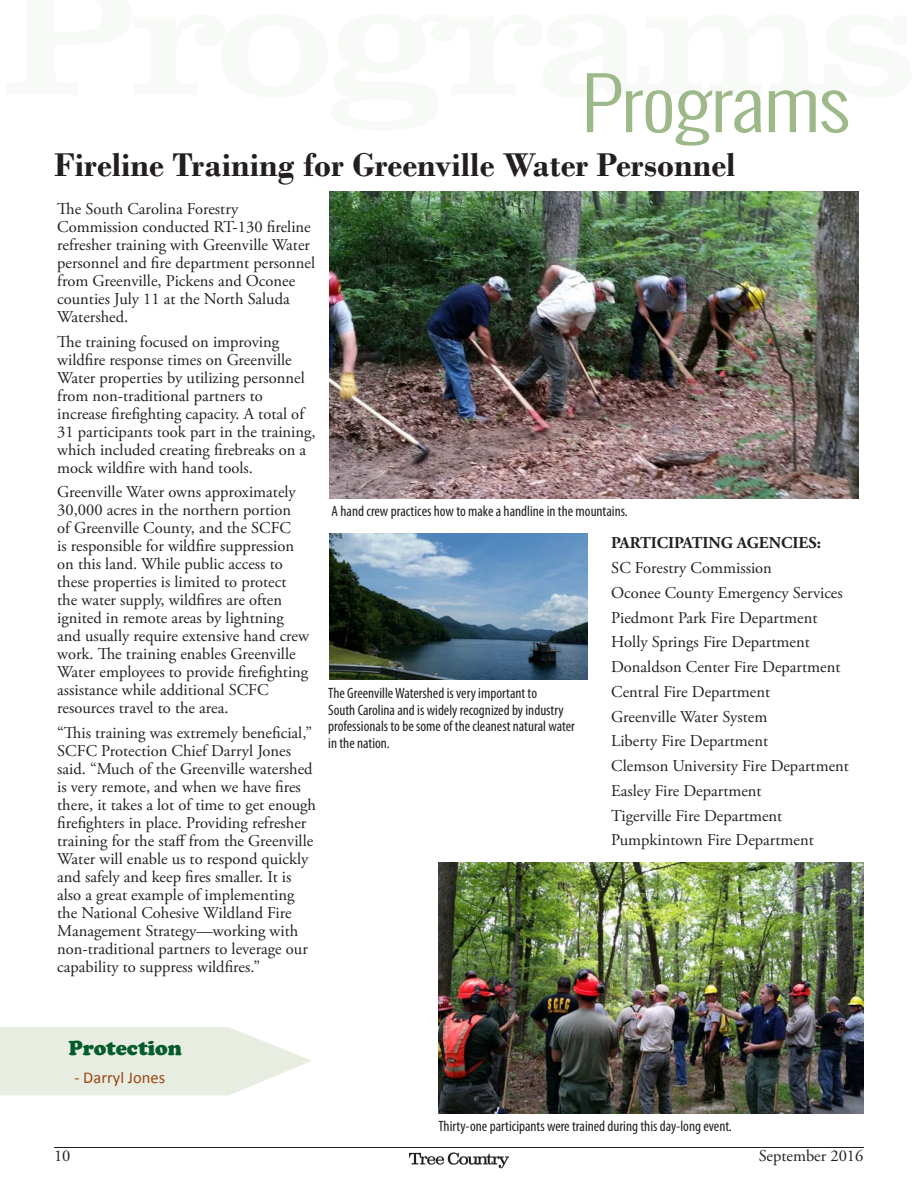
<style>
.page{position:relative;width:918px;height:1188px;background:#fff}
.page>*{position:absolute;margin:0;border:0;box-sizing:border-box;transform-origin:0 0}
.t1{font:700 34.5px "Bodoni";color:#231f20}
.arrow-program{font:900 21px "Cooper";color:#055b2b}
.body{font:16.5px/18px "Adobe Garamond Pro";color:#231f20}
.body-2{font:700 16.5px "Adobe Garamond Pro";color:#231f20}
.arrow-name{font:16.5px "Calibri";color:#9b4613}
.t2{font:condensed 15px/16.5px "Myriad Pro";color:#231f20}
</style>
<div class="page">
<svg style="left:409px;top:1152px;width:100px;height:16px"></svg>
<hr style="left:54px;top:1147px;width:810px;height:1px;background:#231f20">
<img style="left:330px;top:191px;width:529px;height:307px">
<img style="left:329px;top:534px;width:259px;height:145px">
<img style="left:438px;top:863px;width:426px;height:250px">
<svg style="left:587px;top:73px;width:261px;height:73px"></svg>
<svg style="left:0;top:1027px;width:312px;height:68px;background:#eaefe5"></svg>
<p class="t1" style="left:54px;top:144px;width:683px">Fireline Training for Greenville Water Personnel</p>
<p class="body" style="left:57px;top:200px;width:259px">The South Carolina Forestry Commission conducted RT-130 fireline refresher training with Greenville Water personnel and fire department personnel from Greenville, Pickens and Oconee counties July 11 at the North Saluda Watershed.</p>
<p class="body" style="left:57px;top:333px;width:260px">The training focused on improving wildfire response times on Greenville Water properties by utilizing personnel from non-traditional partners to increase firefighting capacity. A total of 31 participants took part in the training, which included creating firebreaks on a mock wildfire with hand tools.</p>
<p class="body" style="left:57px;top:484px;width:253px">Greenville Water owns approximately 30,000 acres in the northern portion<br>of Greenville County, and the SCFC<br>is responsible for wildfire suppression on this land. While public access to these properties is limited to protect the water supply, wildfires are often ignited in remote areas by lightning and usually require extensive hand crew work. The training enables Greenville Water employees to provide firefighting assistance while additional SCFC resources travel to the area.</p>
<p class="body" style="left:57px;top:724px;width:260px">“This training was extremely beneficial,” SCFC Protection Chief Darryl Jones said. “Much of the Greenville watershed is very remote, and when we have fires there, it takes a lot of time to get enough firefighters in place. Providing refresher training for the staff from the Greenville Water will enable us to respond quickly and safely and keep fires smaller. It is also a great example of implementing the National Cohesive Wildland Fire Management Strategy—working with non-traditional partners to leverage our capability to suppress wildfires.”</p>
<p class="t2" style="left:332px;top:503px;width:298px">A hand crew practices how to make a handline in the mountains.</p>
<p class="t2" style="left:328px;top:685px;width:248px">The Greenville Watershed is very important to<br>South Carolina and is widely recognized by industry professionals to be some of the cleanest natural water in the nation.</p>
<p class="body-2" style="left:611px;top:534px;width:211px">PARTICIPATING AGENCIES:</p>
<p class="body" style="left:611px;top:560px;width:162px">SC Forestry Commission</p>
<p class="body" style="left:611px;top:584px;width:233px">Oconee County Emergency Services</p>
<p class="body" style="left:611px;top:609px;width:208px">Piedmont Park Fire Department</p>
<p class="body" style="left:611px;top:634px;width:200px">Holly Springs Fire Department</p>
<p class="body" style="left:611px;top:659px;width:231px">Donaldson Center Fire Department</p>
<p class="body" style="left:611px;top:683px;width:160px">Central Fire Department</p>
<p class="body" style="left:611px;top:708px;width:158px">Greenville Water System</p>
<p class="body" style="left:611px;top:733px;width:158px">Liberty Fire Department</p>
<p class="body" style="left:611px;top:758px;width:239px">Clemson University Fire Department</p>
<p class="body" style="left:611px;top:782px;width:152px">Easley Fire Department</p>
<p class="body" style="left:611px;top:807px;width:173px">Tigerville Fire Department</p>
<p class="body" style="left:611px;top:832px;width:204px">Pumpkintown Fire Department</p>
<p class="arrow-program" style="left:69px;top:1036px;width:115px">Protection</p>
<p class="arrow-name" style="left:75px;top:1067px;width:92px">- Darryl Jones</p>
<p class="t2" style="left:438px;top:1118px;width:295px">Thirty-one participants were trained during this day-long event.</p>
<p class="body" style="left:54px;top:1148px;width:18px">10</p>
<p class="body" style="left:759px;top:1147px;width:106px">September 2016</p>
</div>
